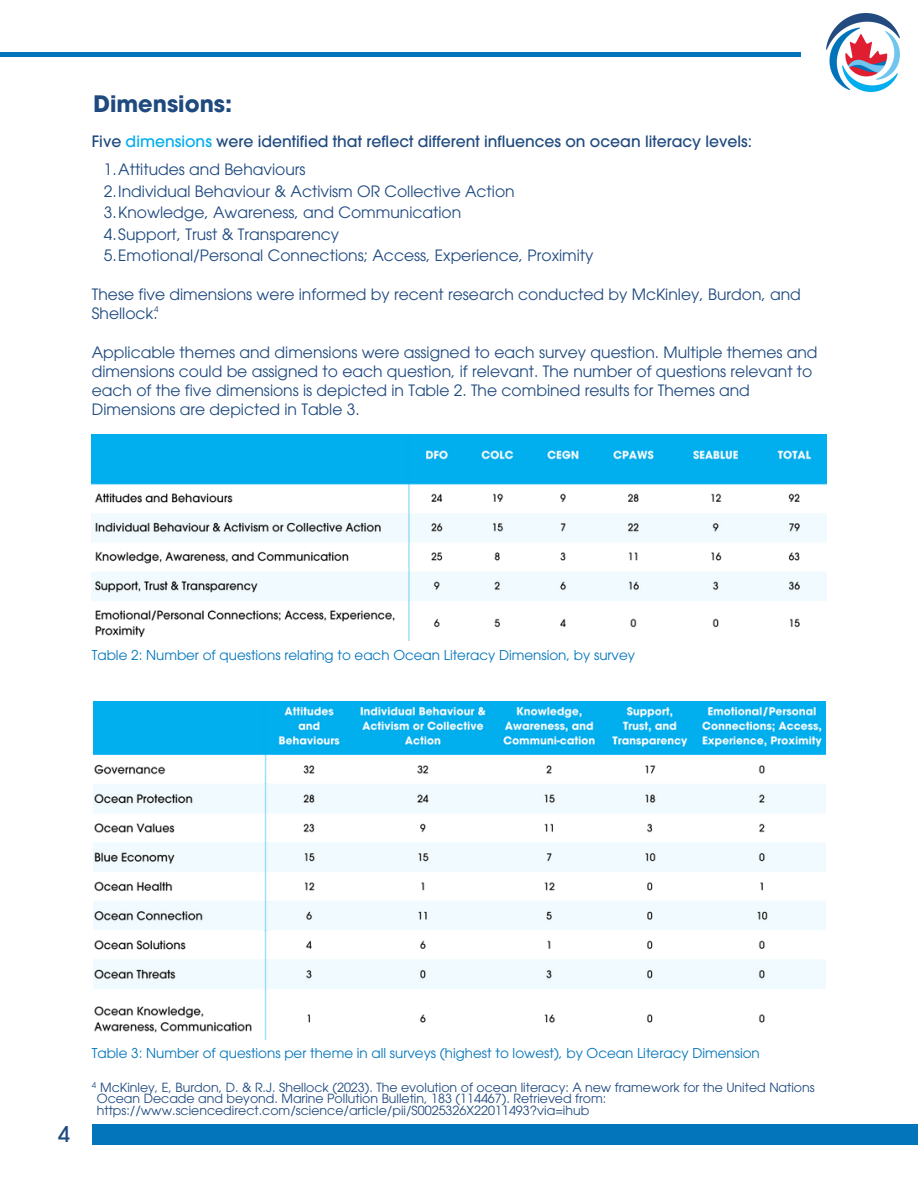
<style>
.page{position:relative;width:918px;height:1188px;background:#fff}
.page>*{position:absolute;margin:0;border:0;box-sizing:border-box;transform-origin:0 0}
.t1{font:700 22.5px "Avant Garde";color:#1f4a80}
.t2{font:500 21.6px "Avant Garde";color:#1f4a80}
.t3{font:italic 15.6px/19.2px "Avant Garde CE";color:#1f4a80}
.t4{font:500 15.6px "Avant Garde";color:#1f4a80}
.t5{font:italic 13.5px "Avant Garde CE";color:#0275bb}
.t6{font:italic 12.6px/11.6px "Avant Garde CE";color:#1f4a80}
.t7{font:italic 7.8px "Avant Garde CE";color:#1f4a80}
.s1{color:#01aeee}
</style>
<div class="page">
<hr style="left:0;top:53px;width:801px;height:3px;background:#0275bb">
<div style="left:92px;top:1124px;width:826px;height:20px;background:#0275bb"></div>
<img style="left:826px;top:14px;width:73px;height:77px">
<img style="left:92px;top:434px;width:734px;height:206px">
<img style="left:93px;top:701px;width:733px;height:339px">
<p class="t1" style="left:93px;top:89px;width:140px">Dimensions:</p>
<p class="t4" style="left:92px;top:132px;width:662px">Five <span class="s1">dimensions</span> were identified that reflect different influences on ocean literacy levels:</p>
<p class="t3" style="left:104px;top:162px;width:203px">1.Attitudes and Behaviours</p>
<p class="t3" style="left:104px;top:183px;width:412px">2.Individual Behaviour &amp; Activism OR Collective Action</p>
<p class="t3" style="left:104px;top:204px;width:359px">3.Knowledge, Awareness, and Communication</p>
<p class="t3" style="left:104px;top:226px;width:237px">4.Support, Trust &amp; Transparency</p>
<p class="t3" style="left:104px;top:247px;width:491px">5.Emotional/Personal Connections; Access, Experience, Proximity</p>
<p class="t3" style="left:92px;top:286px;width:711px">These five dimensions were informed by recent research conducted by McKinley, Burdon, and<br>Shellock.</p>
<p class="t3" style="left:92px;top:344px;width:727px">Applicable themes and dimensions were assigned to each survey question. Multiple themes and dimensions could be assigned to each question, if relevant. The number of questions relevant to each of the five dimensions is depicted in Table 2. The combined results for Themes and Dimensions are depicted in Table 3.</p>
<p class="t7" style="left:154px;top:306px;width:6px">4</p>
<p class="t5" style="left:92px;top:650px;width:545px">Table 2: Number of questions relating to each Ocean Literacy Dimension, by survey</p>
<p class="t2" style="left:58px;top:1121px;width:13px">4</p>
<p class="t5" style="left:92px;top:1048px;width:670px">Table 3: Number of questions per theme in all surveys (highest to lowest), by Ocean Literacy Dimension</p>
<p class="t6" style="left:97px;top:1082px;width:719px">McKinley, E, Burdon, D. &amp; R.J. Shellock (2023). The evolution of ocean literacy: A new framework for the United Nations<br>Ocean Decade and beyond. Marine Pollution Bulletin, 183 (114467). Retrieved from:</p>
<p class="t6" style="left:97px;top:1106px;width:494px">https://www.sciencedirect.com/science/article/pii/S0025326X22011493?via=ihub</p>
<p class="t7" style="left:92px;top:1083px;width:6px">4</p>
</div>
